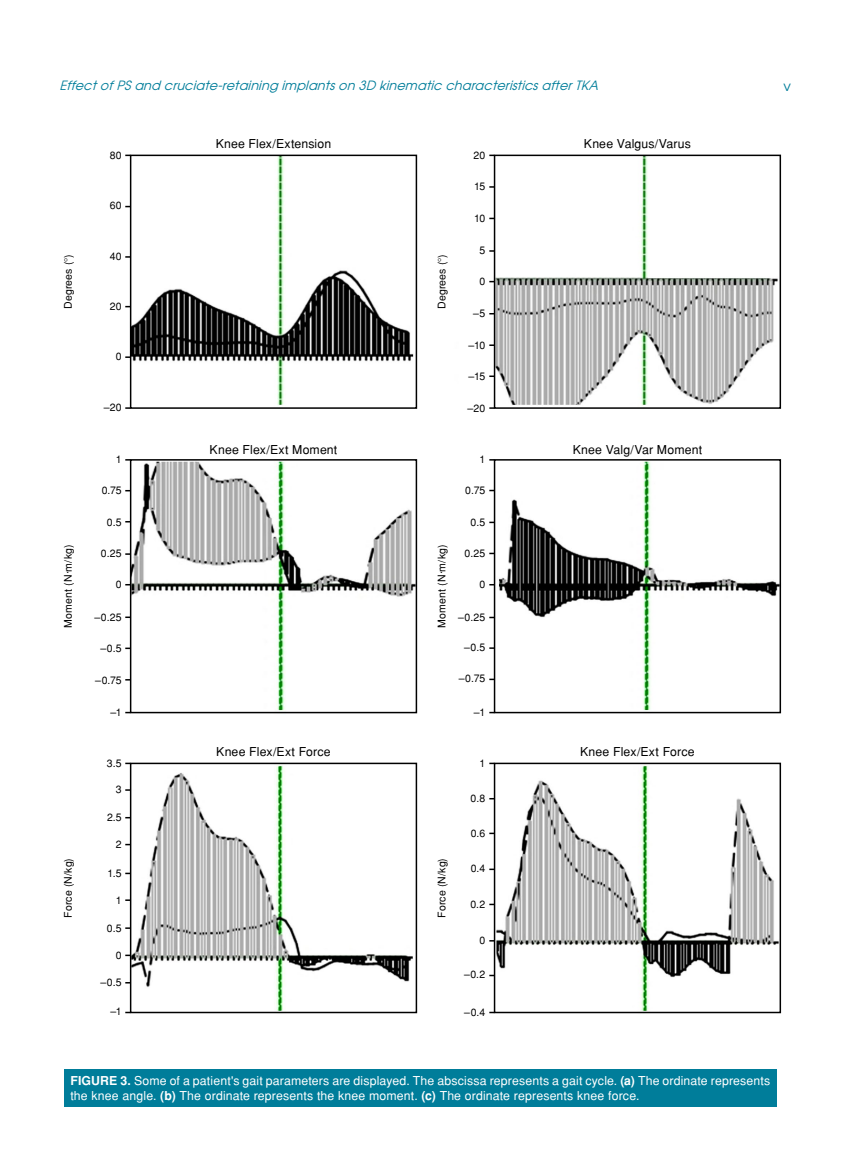
<style>
.page{position:relative;width:859px;height:1170px;background:#fff}
.page>*{position:absolute;margin:0;border:0;box-sizing:border-box;transform-origin:0 0}
.t1{font:13.5px "Avant Garde Tr";color:#007d9a}
.t2{font:italic 12.75px "Avant Garde Tr";color:#007d9a}
.t3{font:12.3px/15.3px "Helvetica Normal Tr";letter-spacing:.01em;color:#fff}
.t4{font:12.3px "Helvetica Normal Tr";letter-spacing:.01em;color:#000}
.t5{font:10.5px "Helvetica Normal Tr";letter-spacing:.015em;color:#000}
.s1{font-family:"Helvetica Tr";font-weight:700}
</style>
<div class="page">
<img style="left:125px;top:154px;width:657px;height:860px">
<div style="left:64px;top:1069px;width:713px;height:37px;background:#007d9a"></div>
<div style="left:130px;top:155px;width:287px;height:254px;border:2px solid #000"></div>
<div style="left:130px;top:459px;width:287px;height:254px;border:2px solid #000"></div>
<div style="left:130px;top:762px;width:287px;height:251px;border:2px solid #000"></div>
<div style="left:494px;top:762px;width:287px;height:251px;border:2px solid #000"></div>
<div style="left:494px;top:155px;width:287px;height:254px;border:2px solid #000"></div>
<div style="left:494px;top:459px;width:287px;height:254px;border:2px solid #000"></div>
<p class="t2" style="left:60px;top:78px;width:544px">EffectofPSand cruciate-retaining implantson 3D kinematic characteristicsafterTKA</p>
<p class="t1" style="left:783px;top:77px;width:9px">v</p>
<p class="t5" style="left:110px;top:149px;width:13px">80</p>
<p class="t5" style="left:110px;top:199px;width:13px">60</p>
<p class="t4" style="left:216px;top:137px;width:117px">Knee Flex/Extension</p>
<p class="t5" style="left:110px;top:250px;width:13px">40</p>
<p class="t5" style="left:62px;top:309px;width:56px;rotate:-90deg">Degrees (°)</p>
<p class="t5" style="left:435px;top:309px;width:56px;rotate:-90deg">Degrees (°)</p>
<p class="t5" style="left:110px;top:300px;width:13px">20</p>
<p class="t5" style="left:116px;top:350px;width:7px">0</p>
<p class="t5" style="left:104px;top:401px;width:19px">–20</p>
<p class="t5" style="left:473px;top:149px;width:13px">20</p>
<p class="t5" style="left:474px;top:180px;width:13px">15</p>
<p class="t5" style="left:474px;top:212px;width:13px">10</p>
<p class="t5" style="left:479px;top:244px;width:7px">5</p>
<p class="t5" style="left:479px;top:275px;width:7px">0</p>
<p class="t5" style="left:473px;top:306px;width:14px">–5</p>
<p class="t5" style="left:468px;top:339px;width:18px">–10</p>
<p class="t5" style="left:469px;top:370px;width:18px">–15</p>
<p class="t5" style="left:467px;top:401px;width:19px">–20</p>
<p class="t4" style="left:584px;top:137px;width:108px">Knee Valgus/Varus</p>
<p class="t4" style="left:210px;top:442px;width:129px">Knee Flex/Ext Moment</p>
<p class="t4" style="left:573px;top:442px;width:131px">Knee Valg/Var Moment</p>
<p class="t5" style="left:479px;top:453px;width:7px">1</p>
<p class="t5" style="left:116px;top:453px;width:7px">1</p>
<p class="t5" style="left:102px;top:484px;width:22px">0.75</p>
<p class="t5" style="left:107px;top:515px;width:16px">0.5</p>
<p class="t5" style="left:101px;top:547px;width:22px">0.25</p>
<p class="t5" style="left:116px;top:578px;width:7px">0</p>
<p class="t5" style="left:95px;top:611px;width:29px">–0.25</p>
<p class="t5" style="left:100px;top:641px;width:23px">–0.5</p>
<p class="t5" style="left:95px;top:673px;width:28px">–0.75</p>
<p class="t5" style="left:110px;top:706px;width:13px">–1</p>
<p class="t5" style="left:465px;top:484px;width:22px">0.75</p>
<p class="t5" style="left:471px;top:516px;width:16px">0.5</p>
<p class="t5" style="left:465px;top:546px;width:22px">0.25</p>
<p class="t5" style="left:479px;top:578px;width:7px">0</p>
<p class="t5" style="left:458px;top:610px;width:29px">–0.25</p>
<p class="t5" style="left:464px;top:641px;width:23px">–0.5</p>
<p class="t5" style="left:459px;top:672px;width:28px">–0.75</p>
<p class="t5" style="left:474px;top:706px;width:13px">–1</p>
<p class="t5" style="left:62px;top:627px;width:84px;rotate:-90deg">Moment (N·m/kg)</p>
<p class="t5" style="left:435px;top:627px;width:84px;rotate:-90deg">Moment (N·m/kg)</p>
<p class="t4" style="left:216px;top:744px;width:116px">Knee Flex/Ext Force</p>
<p class="t4" style="left:580px;top:744px;width:116px">Knee Flex/Ext Force</p>
<p class="t5" style="left:107px;top:756px;width:16px">3.5</p>
<p class="t5" style="left:479px;top:756px;width:7px">1</p>
<p class="t5" style="left:116px;top:782px;width:7px">3</p>
<p class="t5" style="left:107px;top:810px;width:16px">2.5</p>
<p class="t5" style="left:116px;top:837px;width:7px">2</p>
<p class="t5" style="left:62px;top:917px;width:61px;rotate:-90deg">Force (N/kg)</p>
<p class="t5" style="left:435px;top:917px;width:61px;rotate:-90deg">Force (N/kg)</p>
<p class="t5" style="left:107px;top:866px;width:16px">1.5</p>
<p class="t5" style="left:116px;top:893px;width:7px">1</p>
<p class="t5" style="left:107px;top:921px;width:16px">0.5</p>
<p class="t5" style="left:116px;top:948px;width:7px">0</p>
<p class="t5" style="left:100px;top:975px;width:23px">–0.5</p>
<p class="t5" style="left:110px;top:1005px;width:13px">–1</p>
<p class="t5" style="left:471px;top:791px;width:16px">0.8</p>
<p class="t5" style="left:471px;top:826px;width:16px">0.6</p>
<p class="t5" style="left:471px;top:862px;width:16px">0.4</p>
<p class="t5" style="left:470px;top:897px;width:16px">0.2</p>
<p class="t5" style="left:479px;top:934px;width:7px">0</p>
<p class="t5" style="left:464px;top:968px;width:23px">–0.2</p>
<p class="t5" style="left:464px;top:1005px;width:23px">–0.4</p>
<p class="t3" style="left:70px;top:1072px;width:701px"><span class="s1">FIGURE 3.</span> Some of a patient's gait parameters are displayed. The abscissa represents a gait cycle. <span class="s1">(a)</span> The ordinate represents the knee angle. <span class="s1">(b)</span> The ordinate represents the knee moment. <span class="s1">(c)</span> The ordinate represents knee force.</p>
</div>
